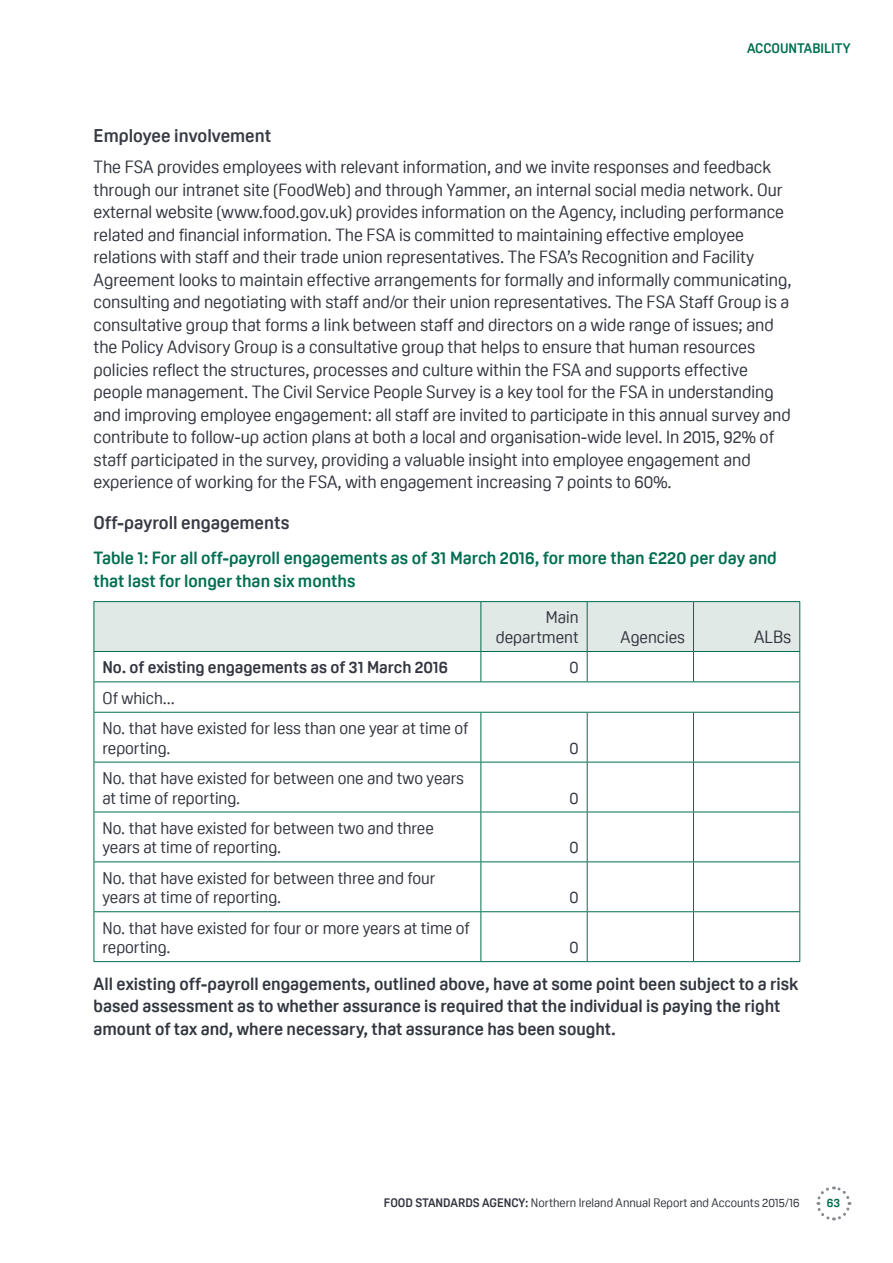
<style>
.page{position:relative;width:893px;height:1263px;background:#fff}
.page>*{position:absolute;margin:0;border:0;box-sizing:border-box;transform-origin:0 0}
.t1{font:700 18px "Oscine";color:#383b45}
.t2{font:17.25px/22.5px "Oscine";color:#323640}
.t3{font:700 17.25px/22.5px "Oscine";color:#323640}
.t4{font:700 17.25px/22.5px "Oscine";color:#006e51}
.t5{font:16.5px/19.5px "Oscine";color:#323640}
.t6{font:700 16.5px "Oscine";color:#323640}
.t7{font:700 13.5px "Oscine";color:#006e51}
.t8{font:12px "Oscine";color:#323640}
.t9{font:700 12px "Oscine";color:#006e51}
.s1{font-weight:700}
</style>
<div class="page">
<svg style="left:816px;top:1186px;width:36px;height:35px"></svg>
<hr style="left:94px;top:681px;width:387px;height:1px;background:#006e51">
<hr style="left:481px;top:681px;width:106px;height:1px;background:#006e51">
<hr style="left:587px;top:681px;width:106px;height:1px;background:#006e51">
<hr style="left:693px;top:681px;width:107px;height:1px;background:#006e51">
<hr style="left:94px;top:712px;width:387px;height:1px;background:#006e51">
<hr style="left:481px;top:712px;width:106px;height:1px;background:#006e51">
<hr style="left:587px;top:712px;width:106px;height:1px;background:#006e51">
<hr style="left:587px;top:713px;width:1px;height:49px;background:#006e51">
<hr style="left:693px;top:712px;width:107px;height:1px;background:#006e51">
<hr style="left:693px;top:713px;width:1px;height:49px;background:#006e51">
<hr style="left:94px;top:762px;width:387px;height:1px;background:#006e51">
<hr style="left:481px;top:762px;width:106px;height:1px;background:#006e51">
<hr style="left:587px;top:762px;width:106px;height:1px;background:#006e51">
<hr style="left:587px;top:762px;width:1px;height:50px;background:#006e51">
<hr style="left:693px;top:762px;width:107px;height:1px;background:#006e51">
<hr style="left:693px;top:762px;width:1px;height:50px;background:#006e51">
<hr style="left:94px;top:812px;width:387px;height:1px;background:#006e51">
<hr style="left:481px;top:812px;width:106px;height:1px;background:#006e51">
<hr style="left:587px;top:812px;width:106px;height:1px;background:#006e51">
<hr style="left:587px;top:812px;width:1px;height:49px;background:#006e51">
<hr style="left:693px;top:812px;width:107px;height:1px;background:#006e51">
<hr style="left:693px;top:812px;width:1px;height:49px;background:#006e51">
<hr style="left:94px;top:861px;width:387px;height:1px;background:#006e51">
<hr style="left:481px;top:861px;width:106px;height:1px;background:#006e51">
<hr style="left:587px;top:861px;width:106px;height:1px;background:#006e51">
<hr style="left:587px;top:862px;width:1px;height:49px;background:#006e51">
<hr style="left:693px;top:861px;width:107px;height:1px;background:#006e51">
<hr style="left:693px;top:862px;width:1px;height:49px;background:#006e51">
<hr style="left:94px;top:911px;width:387px;height:1px;background:#006e51">
<hr style="left:481px;top:911px;width:106px;height:1px;background:#006e51">
<hr style="left:587px;top:911px;width:106px;height:1px;background:#006e51">
<hr style="left:587px;top:912px;width:1px;height:49px;background:#006e51">
<hr style="left:693px;top:911px;width:107px;height:1px;background:#006e51">
<hr style="left:693px;top:912px;width:1px;height:49px;background:#006e51">
<hr style="left:94px;top:601px;width:387px;height:1px;background:#006e51">
<hr style="left:481px;top:601px;width:106px;height:1px;background:#006e51">
<hr style="left:587px;top:601px;width:106px;height:1px;background:#006e51">
<hr style="left:693px;top:601px;width:107px;height:1px;background:#006e51">
<hr style="left:94px;top:682px;width:1px;height:30px;background:#006e51">
<hr style="left:94px;top:713px;width:1px;height:49px;background:#006e51">
<hr style="left:94px;top:762px;width:1px;height:50px;background:#006e51">
<hr style="left:94px;top:812px;width:1px;height:49px;background:#006e51">
<hr style="left:94px;top:862px;width:1px;height:49px;background:#006e51">
<hr style="left:94px;top:912px;width:1px;height:49px;background:#006e51">
<hr style="left:94px;top:961px;width:387px;height:1px;background:#006e51">
<svg style="left:94px;top:602px;width:706px;height:79px"></svg>
<hr style="left:799px;top:682px;width:1px;height:30px;background:#006e51">
<hr style="left:480px;top:713px;width:1px;height:49px;background:#006e51">
<hr style="left:799px;top:713px;width:1px;height:49px;background:#006e51">
<hr style="left:480px;top:762px;width:1px;height:50px;background:#006e51">
<hr style="left:799px;top:762px;width:1px;height:50px;background:#006e51">
<hr style="left:480px;top:812px;width:1px;height:49px;background:#006e51">
<hr style="left:799px;top:812px;width:1px;height:49px;background:#006e51">
<hr style="left:480px;top:862px;width:1px;height:49px;background:#006e51">
<hr style="left:799px;top:862px;width:1px;height:49px;background:#006e51">
<hr style="left:480px;top:912px;width:1px;height:49px;background:#006e51">
<hr style="left:799px;top:912px;width:1px;height:49px;background:#006e51">
<hr style="left:481px;top:961px;width:106px;height:1px;background:#006e51">
<hr style="left:587px;top:961px;width:106px;height:1px;background:#006e51">
<hr style="left:693px;top:961px;width:107px;height:1px;background:#006e51">
<p class="t7" style="left:747px;top:41px;width:105px">ACCOUNTABILITY</p>
<p class="t1" style="left:94px;top:126px;width:179px">Employee involvement</p>
<p class="t2" style="left:94px;top:156px;width:700px">The FSA provides employees with relevant information, and we invite responses and feedback through our intranet site (FoodWeb) and through Yammer, an internal social media network. Our external website (www.food.gov.uk) provides information on the Agency, including performance related and financial information. The FSA is committed to maintaining effective employee relations with staff and their trade union representatives. The FSA’s Recognition and Facility Agreement looks to maintain effective arrangements for formally and informally communicating, consulting and negotiating with staff and/or their union representatives. The FSA Staff Group is a consultative group that forms a link between staff and directors on a wide range of issues; and the Policy Advisory Group is a consultative group that helps to ensure that human resources policies reflect the structures, processes and culture within the FSA and supports effective people management. The Civil Service People Survey is a key tool for the FSA in understanding and improving employee engagement: all staff are invited to participate in this annual survey and contribute to follow-up action plans at both a local and organisation-wide level. In 2015, 92% of staff participated in the survey, providing a valuable insight into employee engagement and experience of working for the FSA, with engagement increasing 7 points to 60%.</p>
<p class="t1" style="left:94px;top:512px;width:197px">Off-payroll engagements</p>
<p class="t4" style="left:94px;top:547px;width:685px">Table 1: For all off-payroll engagements as of 31 March 2016, for more than £220 per day and that last for longer than six months</p>
<p class="t5" style="left:496px;top:608px;width:84px;text-align:right">Main department</p>
<p class="t5" style="left:621px;top:627px;width:66px">Agencies</p>
<p class="t2" style="left:754px;top:626px;width:39px">ALBs</p>
<p class="t6" style="left:102px;top:658px;width:347px">No. of existing engagements as of 31 March 2016</p>
<p class="t5" style="left:570px;top:658px;width:11px">0</p>
<p class="t5" style="left:102px;top:683px;width:368px;line-height:30.5px">Of which...<br>No. that have existed for less than one year at time of</p>
<p class="t5" style="left:102px;top:738px;width:70px">reporting.</p>
<p class="t5" style="left:570px;top:738px;width:11px">0</p>
<p class="t5" style="left:102px;top:768px;width:363px">No. that have existed for between one and two years at time of reporting.</p>
<p class="t5" style="left:570px;top:788px;width:11px">0</p>
<p class="t5" style="left:102px;top:818px;width:333px">No. that have existed for between two and three years at time of reporting.</p>
<p class="t5" style="left:102px;top:868px;width:335px">No. that have existed for between three and four years at time of reporting.</p>
<p class="t5" style="left:570px;top:838px;width:11px">0</p>
<p class="t5" style="left:570px;top:888px;width:11px">0</p>
<p class="t5" style="left:102px;top:918px;width:369px">No. that have existed for four or more years at time of reporting.</p>
<p class="t5" style="left:570px;top:938px;width:11px">0</p>
<p class="t3" style="left:94px;top:972px;width:706px">All existing off-payroll engagements, outlined above, have at some point been subject to a risk based assessment as to whether assurance is required that the individual is paying the right amount of tax and, where necessary, that assurance has been sought.</p>
<p class="t8" style="left:384px;top:1196px;width:417px"><span class="s1">FOOD STANDARDS AGENCY:</span> Northern Ireland Annual Report and Accounts 2015/16</p>
<p class="t9" style="left:827px;top:1196px;width:15px">63</p>
</div>
